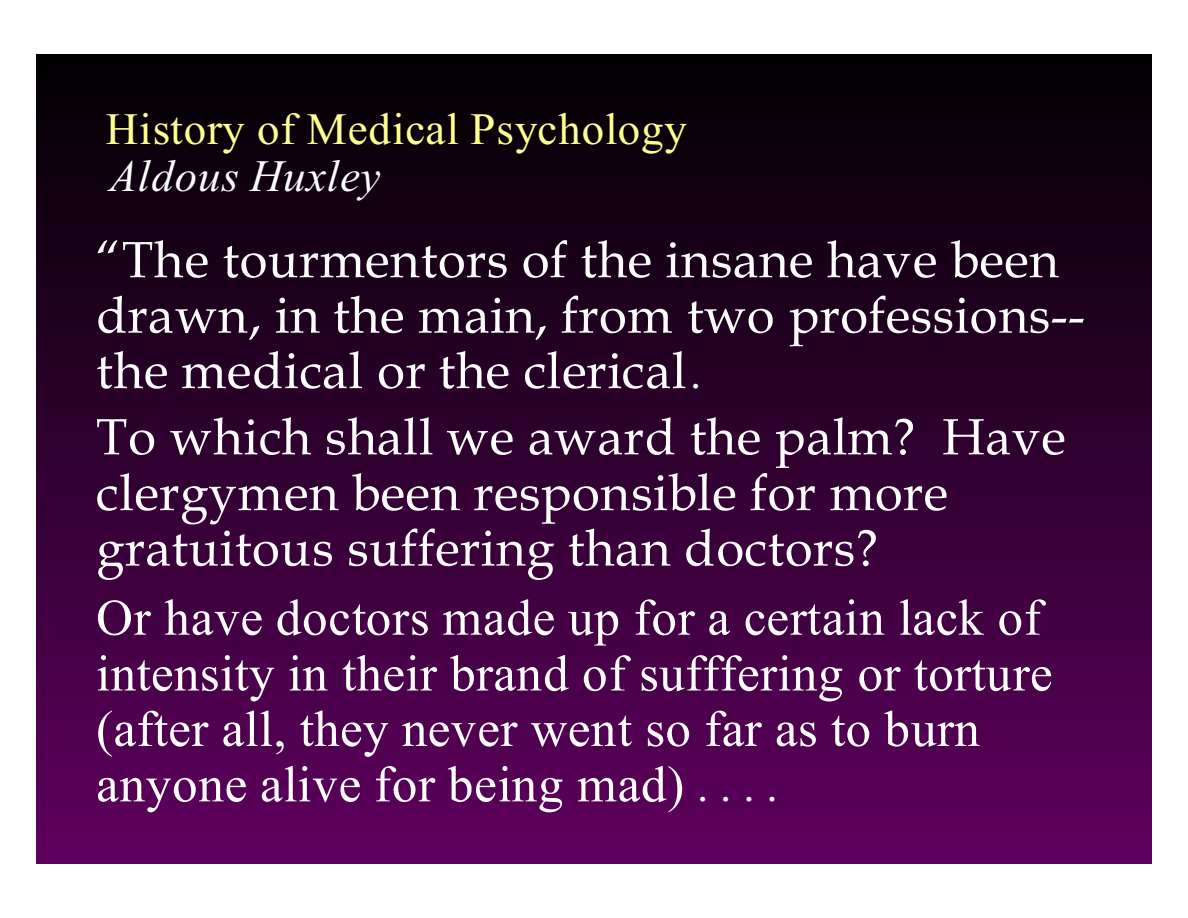
<style>
.page{position:relative;width:1188px;height:918px;background:#fff}
.page>*{position:absolute;margin:0;border:0;box-sizing:border-box;transform-origin:0 0}
.t1{font:51px/55.5px "Book Antiqua";letter-spacing:.01em;color:#fff}
.t2{font:51px/55.5px "Times New Roman";letter-spacing:.005em;color:#fff}
.t3{font:44.85px "Times New Roman";letter-spacing:.02em;color:#ffff8f}
.t4{font:italic 44.85px "Times New Roman";letter-spacing:.02em;color:#fff}
.s1{font-family:"Times New Roman";font-size:44.85px}
.s2{font-size:44.85px}
</style>
<div class="page">
<div style="left:37px;top:54px;width:1114px;height:810px;background:linear-gradient(to bottom,#010001,#5f005f)"></div>
<p class="t3" style="left:106px;top:113px;width:583px">History of Medical Psychology</p>
<p class="t4" style="left:109px;top:160px;width:273px">Aldous Huxley</p>
<p class="t1" style="left:96px;top:238px;width:990px">“The tourmentors of the insane have been drawn, in the main, from two professions-- the medical or the clerical<span class="s1">.</span></p>
<p class="t1" style="left:96px;top:415px;width:971px">To which shall we award the palm? Have clergymen been responsible for more gratuitous suffering than doctors?</p>
<p class="t2" style="left:96px;top:595px;width:958px">Or have doctors made up for a certain lack of intensity in their brand of sufffering or torture (after all, they never went so far as to burn anyone alive for being mad) <span class="s2">. . . .</span></p>
</div>
